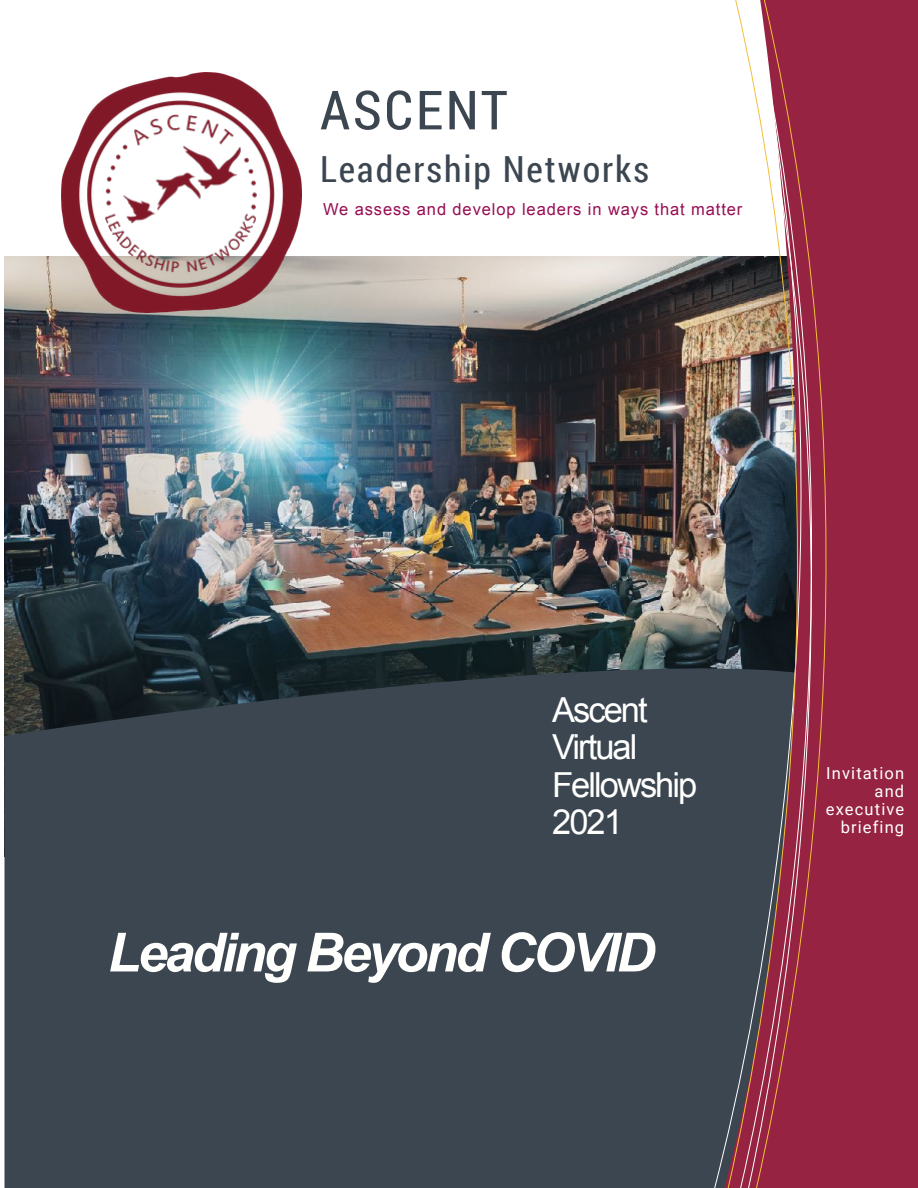
<style>
.page{position:relative;width:918px;height:1188px;background:#fff}
.page>*{position:absolute;margin:0;border:0;box-sizing:border-box;transform-origin:0 0}
.t1{font:italic 700 54px "Arial";letter-spacing:-.055em;color:#fffffe}
.t2{font:54px "Roboto Condensed";letter-spacing:.055em;color:#3c4651}
.t3{font:36px "Roboto Condensed";letter-spacing:.055em;color:#3c4651}
.t4{font:34.5px/37.5px "Arial";letter-spacing:-.055em;color:#fffffe}
.t5{font:16.5px "Arial";letter-spacing:.055em;color:#970e53}
.t6{font:16.5px/18px "Roboto";letter-spacing:.07em;color:#fff;text-align:right}
</style>
<div class="page">
<img style="left:4px;top:256px;width:710px;height:411px">
<div style="left:4px;top:667px;width:710px;height:521px;background:#3c4651"></div>
<div style="left:828px;top:0;width:90px;height:1188px;background:#952341"></div>
<img style="left:714px;top:256px;width:13px;height:932px">
<div style="left:813px;top:0;width:15px;height:1188px;background:#952341"></div>
<svg style="left:799px;top:0;width:14px;height:1188px;background:#9e354e"></svg>
<img style="left:727px;top:0;width:72px;height:1188px">
<img style="left:62px;top:73px;width:240px;height:240px">
<h1 class="t2" style="left:320px;top:73px;width:189px">ASCENT</h1>
<h2 class="t3" style="left:320px;top:144px;width:331px">Leadership Networks</h2>
<p class="t5" style="left:323px;top:198px;width:421px">We assess and develop leaders in ways that matter</p>
<h3 class="t4" style="left:552px;top:691px;width:147px">Ascent<br>Virtual<br>Fellowship<br>2021</h3>
<h1 class="t1" style="left:108px;top:916px;width:549px">Leading Beyond COVID</h1>
<p class="t6" style="left:826px;top:763px;width:80px">Invitation and executive briefing</p>
</div>
